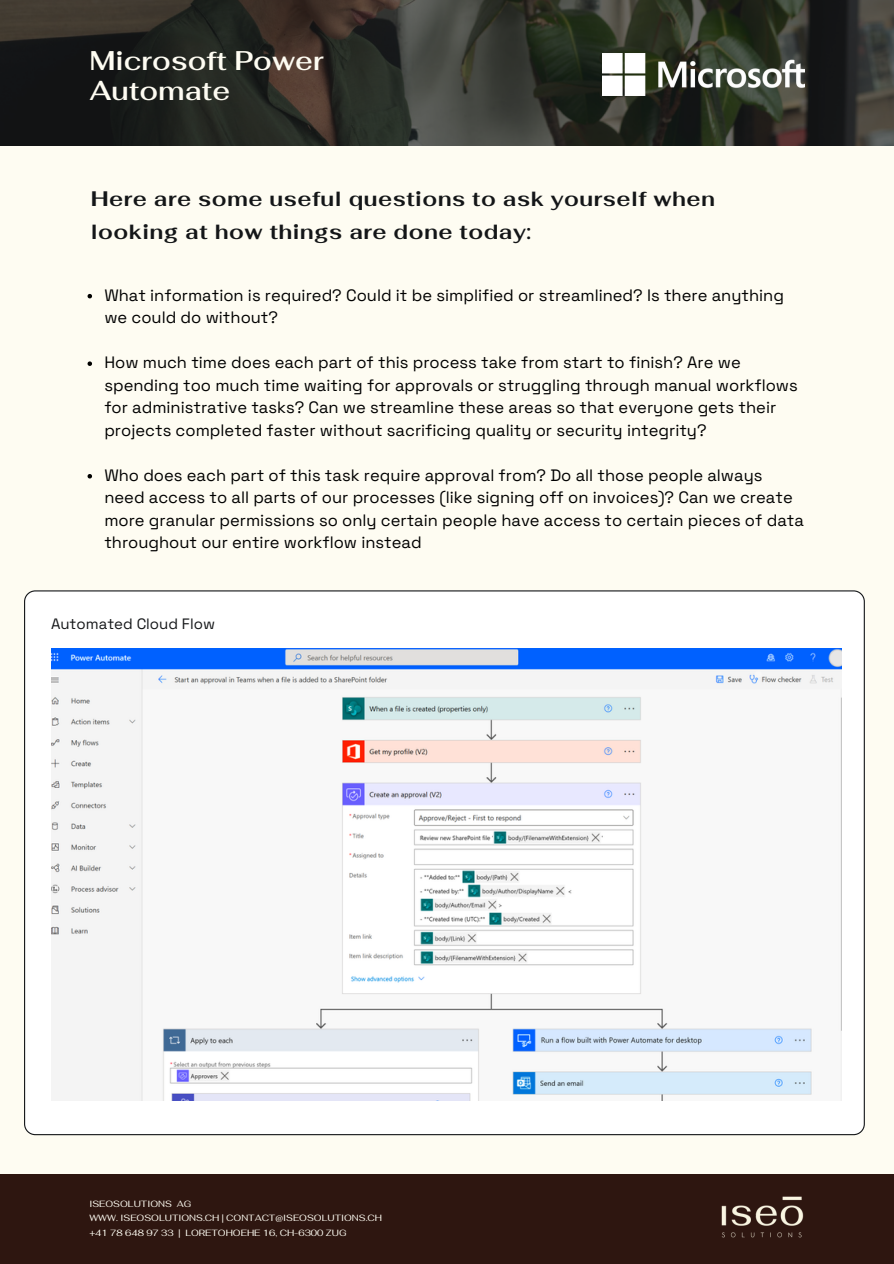
<style>
.page{position:relative;width:894px;height:1264px;background:#fff}
.page>*{position:absolute;margin:0;border:0;box-sizing:border-box;transform-origin:0 0}
.t1{font:600 27px/30.3px "Fahkwang";color:#fefcf2}
.t2{font:700 21px/32.7px "Fahkwang";letter-spacing:.02em;color:#141618}
.t3{font:16.5px/22.5px "Space Grotesk";color:#000}
.t4{font:15px "Space Grotesk";color:#141618}
.t5{font:9px/14.2px "Fahkwang";color:#fefcf2}
</style>
<div class="page">
<div style="left:0;top:0;width:893px;height:1263px;background:#fefcf2"></div>
<svg style="left:0;top:0;width:893px;height:146px;background:#2c2d27"></svg>
<div style="left:0;top:1174px;width:893px;height:89px;background:#2e1610"></div>
<img style="left:721px;top:1196px;width:82px;height:42px">
<img style="left:602px;top:53px;width:202px;height:43px">
<svg style="left:87px;top:294px;width:5px;height:4px"></svg>
<svg style="left:87px;top:361px;width:5px;height:5px"></svg>
<svg style="left:87px;top:474px;width:5px;height:4px"></svg>
<div style="left:24px;top:590px;width:840px;height:545px;background:#fff"></div>
<img style="left:51px;top:648px;width:790px;height:452px">
<h1 class="t1" style="left:89px;top:45px;width:236px">Microsoft Power<br>Automate</h1>
<p class="t2" style="left:91px;top:182px;width:625px">Here are some useful questions to ask yourself when looking at how things are done today:</p>
<p class="t3" style="left:104px;top:284px;width:681px">What information is required? Could it be simplified or streamlined? Is there anything we could do without?</p>
<p class="t3" style="left:104px;top:351px;width:694px">How much time does each part of this process take from start to finish? Are we spending too much time waiting for approvals or struggling through manual workflows for administrative tasks? Can we streamline these areas so that everyone gets their projects completed faster without sacrificing quality or security integrity?</p>
<p class="t3" style="left:104px;top:464px;width:700px">Who does each part of this task require approval from? Do all those people always need access to all parts of our processes (like signing off on invoices)? Can we create more granular permissions so only certain people have access to certain pieces of data throughout our entire workflow instead</p>
<p class="t4" style="left:51px;top:614px;width:165px">Automated Cloud Flow</p>
<p class="t5" style="left:89px;top:1196px;width:294px">ISEOSOLUTIONS AG<br>WWW. ISEOSOLUTIONS.CH | CONTACT@ISEOSOLUTIONS.CH +41 78 648 97 33 | LORETOHOEHE 16, CH-6300 ZUG</p>
</div>
